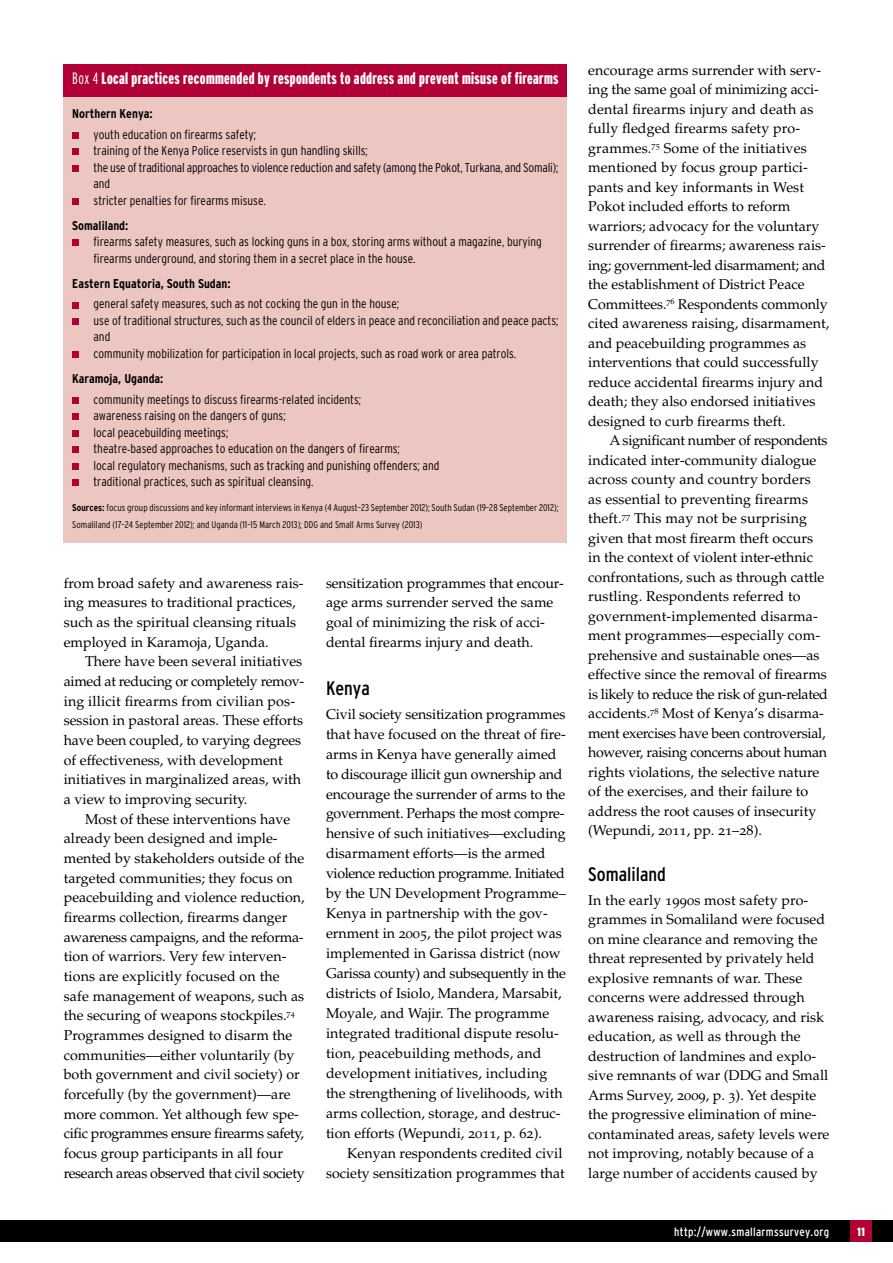
<style>
.page{position:relative;width:893px;height:1263px;background:#fff}
.page>*{position:absolute;margin:0;border:0;box-sizing:border-box;transform-origin:0 0}
.t1{font:condensed 19.5px "Interstate";color:#000}
.t2{font:900 extra-condensed 16.5px "Interstate";letter-spacing:.02em;color:#fff}
.t3{font:14.25px/19.5px "Palatino";color:#000}
.t4{font:300 condensed 12.75px/16.5px "Interstate";color:#000}
.t5{font:700 condensed 12.75px "Interstate";color:#000}
.t6{font:condensed 12px "Interstate";letter-spacing:.025em;color:#fff}
.t7{font:900 condensed 12px "Interstate";color:#fff}
.t8{font:300 condensed 9.75px/16.5px "Interstate";color:#000}
.s1{font-weight:300}
.s2{font-weight:700}
.s3{font-family:"Palatino SC"}
</style>
<div class="page">
<div style="left:0;top:1220px;width:893px;height:22px;background:#000"></div>
<div style="left:850px;top:1220px;width:22px;height:22px;background:#b10035"></div>
<div style="left:64px;top:64px;width:503px;height:478px;background:#ecc6c1"></div>
<div style="left:64px;top:64px;width:503px;height:33px;background:#b10035"></div>
<div style="left:72px;top:132px;width:7px;height:7px;background:#b10035"></div>
<div style="left:72px;top:148px;width:7px;height:7px;background:#b10035"></div>
<div style="left:72px;top:165px;width:7px;height:7px;background:#b10035"></div>
<div style="left:72px;top:198px;width:7px;height:7px;background:#b10035"></div>
<div style="left:72px;top:239px;width:7px;height:7px;background:#b10035"></div>
<div style="left:72px;top:302px;width:7px;height:7px;background:#b10035"></div>
<div style="left:72px;top:318px;width:7px;height:7px;background:#b10035"></div>
<div style="left:72px;top:351px;width:7px;height:7px;background:#b10035"></div>
<div style="left:72px;top:397px;width:7px;height:7px;background:#b10035"></div>
<div style="left:72px;top:413px;width:7px;height:7px;background:#b10035"></div>
<div style="left:72px;top:430px;width:7px;height:7px;background:#b10035"></div>
<div style="left:72px;top:446px;width:7px;height:7px;background:#b10035"></div>
<div style="left:72px;top:463px;width:7px;height:7px;background:#b10035"></div>
<div style="left:72px;top:479px;width:7px;height:7px;background:#b10035"></div>
<p class="t2" style="left:72px;top:70px;width:488px"><span class="s1">Box 4</span> Local practices recommended by respondents to address and prevent misuse of firearms</p>
<p class="t5" style="left:72px;top:106px;width:82px">Northern Kenya:</p>
<p class="t4" style="left:94px;top:126px;width:466px">youth education on firearms safety;<br>training of the Kenya Police reservists in gun handling skills;<br>the use of traditional approaches to violence reduction and safety (among the Pokot, Turkana, and Somali); and<br>stricter penalties for firearms misuse.</p>
<p class="t5" style="left:72px;top:218px;width:58px">Somaliland:</p>
<p class="t4" style="left:94px;top:233px;width:450px">firearms safety measures, such as locking guns in a box, storing arms without a magazine, burying firearms underground, and storing them in a secret place in the house.</p>
<p class="t5" style="left:72px;top:276px;width:160px">Eastern Equatoria, South Sudan:</p>
<p class="t4" style="left:94px;top:296px;width:466px">general safety measures, such as not cocking the gun in the house;<br>use of traditional structures, such as the council of elders in peace and reconciliation and peace pacts; and<br>community mobilization for participation in local projects, such as road work or area patrols.</p>
<p class="t5" style="left:72px;top:371px;width:93px">Karamoja, Uganda:</p>
<p class="t4" style="left:94px;top:391px;width:347px">community meetings to discuss firearms-related incidents;<br>awareness raising on the dangers of guns;<br>local peacebuilding meetings;<br>theatre-based approaches to education on the dangers of firearms;<br>local regulatory mechanisms, such as tracking and punishing offenders; and traditional practices, such as spiritual cleansing.</p>
<p class="t8" style="left:72px;top:499px;width:488px"><span class="s2">Sources:</span> focus group discussions and key informant interviews in Kenya (4 August–23 September 2012); South Sudan (19–28 September 2012);<br>Somaliland (17–24 September 2012); and Uganda (11–15 March 2013); DDG and Small Arms Survey (2013)</p>
<p class="t3" style="left:64px;top:573px;width:241px">from broad safety and awareness rais&shy;ing measures to traditional practices, such as the spiritual cleansing rituals employed in Karamoja, Uganda.</p>
<p class="t3" style="left:64px;top:652px;width:242px;text-indent:21px">There have been several initiatives aimed at reducing or completely remov&shy;ing illicit firearms from civilian pos&shy;session in pastoral areas. These efforts have been coupled, to varying degrees of effectiveness, with development initiatives in marginalized areas, with a view to improving security.</p>
<p class="t3" style="left:64px;top:809px;width:242px;text-indent:21px">Most of these interventions have already been designed and imple&shy;mented by stakeholders outside of the targeted communities; they focus on peacebuilding and violence reduction, firearms collection, firearms danger awareness campaigns, and the reforma&shy;tion of warriors. Very few interven&shy;tions are explicitly focused on the safe management of weapons, such as the securing of weapons stockpiles.<sup>74<br></sup>Programmes designed to disarm the communities—either voluntarily (by both government and civil society) or forcefully (by the government)—are more common. Yet although few spe&shy;cific programmes ensure firearms safety, focus group participants in all four research areas observed that civil society</p>
<p class="t3" style="left:326px;top:573px;width:239px">sensitization programmes that encour&shy;age arms surrender served the same goal of minimizing the risk of acci&shy;dental firearms injury and death.</p>
<h1 class="t1" style="left:326px;top:677px;width:45px">Kenya</h1>
<p class="t3" style="left:326px;top:704px;width:242px;line-height:20px">Civil society sensitization programmes that have focused on the threat of fire&shy;arms in Kenya have generally aimed to discourage illicit gun ownership and encourage the surrender of arms to the government. Perhaps the most compre&shy;hensive of such initiatives—excluding disarmament efforts—is the armed violence reduction programme. Initiated by the UN Development Programme– Kenya in partnership with the gov&shy;ernment in <span class="s3">2005</span>, the pilot project was implemented in Garissa district (now Garissa county) and subsequently in the districts of Isiolo, Mandera, Marsabit, Moyale, and Wajir. The programme integrated traditional dispute resolu&shy;tion, peacebuilding methods, and development initiatives, including the strengthening of livelihoods, with arms collection, storage, and destruc&shy;tion efforts (Wepundi, <span class="s3">2011</span>, p. <span class="s3">62</span>).</p>
<p class="t3" style="left:326px;top:1143px;width:240px;line-height:20px;text-align:right">Kenyan respondents credited civil society sensitization programmes that</p>
<p class="t3" style="left:588px;top:60px;width:242px">encourage arms surrender with serv&shy;ing the same goal of minimizing acci&shy;dental firearms injury and death as fully fledged firearms safety pro&shy;grammes.<sup>75</sup> Some of the initiatives mentioned by focus group partici&shy;pants and key informants in West Pokot included efforts to reform warriors; advocacy for the voluntary surrender of firearms; awareness rais&shy;ing; government-led disarmament; and the establishment of District Peace Committees.<sup>76</sup> Respondents commonly cited awareness raising, disarmament, and peacebuilding programmes as interventions that could successfully reduce accidental firearms injury and death; they also endorsed initiatives designed to curb firearms theft.</p>
<p class="t3" style="left:588px;top:431px;width:241px;text-indent:21px">A significant number of respondents indicated inter-community dialogue across county and country borders<br>as essential to preventing firearms theft.<sup>77</sup> This may not be surprising given that most firearm theft occurs in the context of violent inter-ethnic confrontations, such as through cattle rustling. Respondents referred to government-implemented disarma&shy;ment programmes—especially com&shy;prehensive and sustainable ones—as effective since the removal of firearms is likely to reduce the risk of gun-related accidents.<sup>78</sup> Most of Kenya’s disarma&shy;ment exercises have been controversial, however, raising concerns about human rights violations, the selective nature of the exercises, and their failure to address the root causes of insecurity (Wepundi, <span class="s3">2011</span>, pp. <span class="s3">21</span>–<span class="s3">28</span>).</p>
<h1 class="t1" style="left:588px;top:863px;width:79px">Somaliland</h1>
<p class="t3" style="left:588px;top:890px;width:242px">In the early <span class="s3">1990</span>s most safety pro&shy;grammes in Somaliland were focused on mine clearance and removing the threat represented by privately held explosive remnants of war. These concerns were addressed through awareness raising, advocacy, and risk education, as well as through the destruction of landmines and explo&shy;sive remnants of war (DDG and Small Arms Survey, <span class="s3">2009</span>, p. <span class="s3">3</span>). Yet despite the progressive elimination of mine&shy;contaminated areas, safety levels were not improving, notably because of a large number of accidents caused by</p>
<p class="t6" style="left:674px;top:1225px;width:156px">http://www.smallarmssurvey.org</p>
<p class="t7" style="left:857px;top:1225px;width:9px">11</p>
</div>
